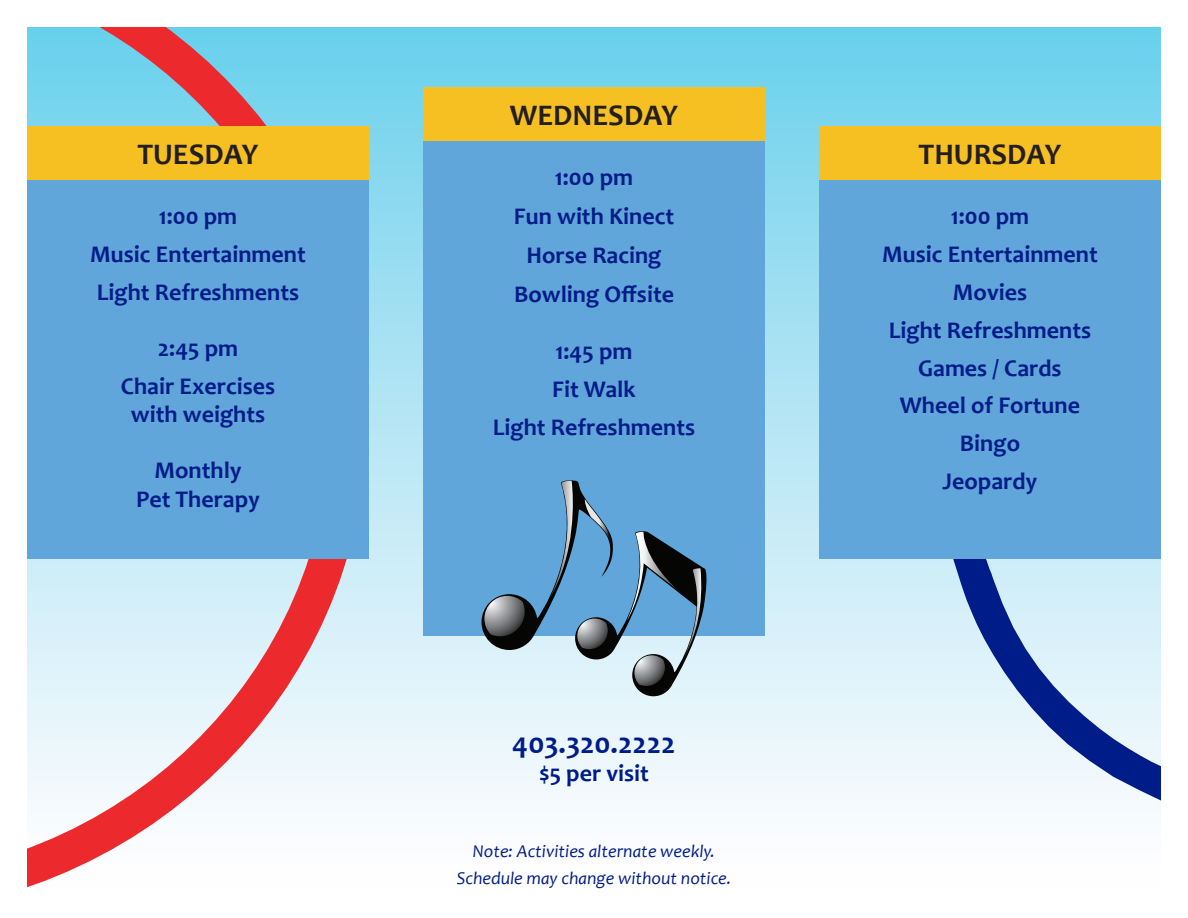
<style>
.page{position:relative;width:1188px;height:918px;background:#fff}
.page>*{position:absolute;margin:0;border:0;box-sizing:border-box;transform-origin:0 0}
.t1{font:700 30px "Candara";color:#231f20}
.t2{font:700 30px "Candara";color:#001c88}
.t3{font:700 24px/28.8px "Candara";color:#001c88;text-align:center}
.t4{font:italic 18px "Candara";color:#001c88}
</style>
<div class="page">
<div style="left:27px;top:27px;width:1134px;height:864px;background:linear-gradient(to bottom,#6ed0ec,#fffeff)"></div>
<svg style="left:27px;top:27px;width:338px;height:864px"></svg>
<div style="left:423px;top:141px;width:342px;height:494px;background:#61a6da"></div>
<div style="left:423px;top:87px;width:342px;height:54px;background:#f7c022"></div>
<div style="left:27px;top:180px;width:342px;height:379px;background:#61a6da"></div>
<div style="left:27px;top:126px;width:342px;height:54px;background:#f7c022"></div>
<svg style="left:943px;top:559px;width:218px;height:242px;background:#b7cbe5"></svg>
<svg style="left:481px;top:480px;width:226px;height:216px"></svg>
<div style="left:819px;top:180px;width:342px;height:379px;background:#61a6da"></div>
<div style="left:819px;top:126px;width:342px;height:54px;background:#f7c022"></div>
<p class="t1" style="left:137px;top:135px;width:123px">TUESDAY</p>
<p class="t3" style="left:159px;top:202px;width:80px">1:00 pm</p>
<p class="t3" style="left:90px;top:240px;width:217px">Music Entertainment</p>
<p class="t3" style="left:97px;top:278px;width:204px">Light Refreshments</p>
<p class="t3" style="left:158px;top:333px;width:82px">2:45 pm</p>
<p class="t3" style="left:121px;top:371px;width:156px">Chair Exercises with weights</p>
<p class="t3" style="left:136px;top:456px;width:125px">Monthly<br>Pet Therapy</p>
<p class="t1" style="left:510px;top:96px;width:170px">WEDNESDAY</p>
<p class="t3" style="left:555px;top:163px;width:80px">1:00 pm</p>
<p class="t3" style="left:514px;top:202px;width:162px">Fun with Kinect</p>
<p class="t3" style="left:526px;top:241px;width:137px">Horse Racing</p>
<p class="t3" style="left:514px;top:280px;width:162px">Bowling Offsite</p>
<p class="t3" style="left:556px;top:337px;width:78px">1:45 pm</p>
<p class="t3" style="left:552px;top:375px;width:85px">Fit Walk</p>
<p class="t3" style="left:493px;top:413px;width:204px">Light Refreshments</p>
<p class="t2" style="left:512px;top:724px;width:165px">403.320.2222</p>
<p class="t3" style="left:539px;top:759px;width:111px">$5 per visit</p>
<p class="t4" style="left:473px;top:840px;width:244px">Note: Activities alternate weekly.</p>
<p class="t4" style="left:457px;top:867px;width:276px">Schedule may change without notice.</p>
<p class="t1" style="left:919px;top:135px;width:144px">THURSDAY</p>
<p class="t3" style="left:951px;top:202px;width:80px">1:00 pm</p>
<p class="t3" style="left:882px;top:240px;width:217px">Music Entertainment</p>
<p class="t3" style="left:953px;top:278px;width:76px">Movies</p>
<p class="t3" style="left:889px;top:315px;width:204px">Light Refreshments</p>
<p class="t3" style="left:918px;top:353px;width:145px">Games / Cards</p>
<p class="t3" style="left:900px;top:391px;width:182px">Wheel of Fortune</p>
<p class="t3" style="left:960px;top:429px;width:62px">Bingo</p>
<p class="t3" style="left:943px;top:467px;width:96px">Jeopardy</p>
</div>
